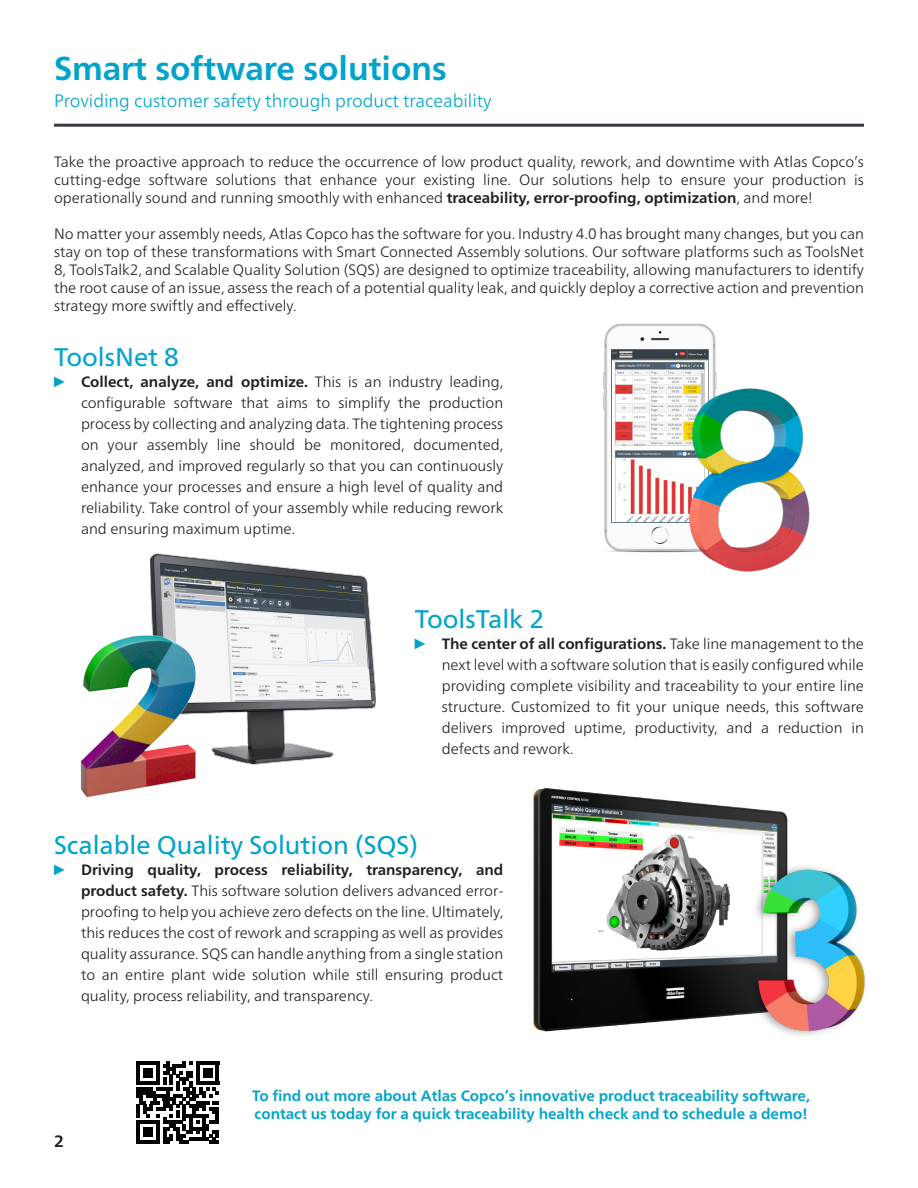
<style>
.page{position:relative;width:918px;height:1188px;background:#fff}
.page>*{position:absolute;margin:0;border:0;box-sizing:border-box;transform-origin:0 0}
.Page_Header_Left_Bla{font:700 33px "Neue Frutiger World";color:#00a4ca}
.Section_Header_Left{font:25.5px "Neue Frutiger World";color:#00a4ca}
.Page_Header_Left_Bla-2{font:300 18px "Neue Frutiger World";color:#00a4ca}
.t1{font:700 16.5px "Neue Frutiger World";color:#231f20}
.Paragraph_Text{font:300 15px/21px "Neue Frutiger World";color:#231f20;text-align:justify}
.Paragraph_Text-2{font:700 15px/18px "Neue Frutiger World";color:#00a4ca}
.s1{font-weight:700}
.s2{font-family:"Arial Narrow";font-weight:400;color:#00a4ca}
</style>
<div class="page">
<hr style="left:54px;top:124px;width:810px;height:3px;background:#353b40">
<img style="left:151px;top:553px;width:225px;height:212px">
<img style="left:80px;top:630px;width:123px;height:167px">
<img style="left:603px;top:323px;width:114px;height:230px">
<img style="left:685px;top:385px;width:125px;height:187px">
<img style="left:533px;top:789px;width:332px;height:247px">
<svg style="left:136px;top:1061px;width:83px;height:83px"></svg>
<hr style="left:136px;top:1141px;width:24px;height:3px;background:#000">
<div style="left:143px;top:1127px;width:10px;height:10px;background:#000"></div>
<p class="Page_Header_Left_Bla" style="left:54px;top:39px;width:394px">Smart software solutions</p>
<p class="Page_Header_Left_Bla-2" style="left:54px;top:87px;width:439px">Providing customer safety through product traceability</p>
<p class="Paragraph_Text" style="left:54px;top:153px;width:812px;line-height:18px">Take the proactive approach to reduce the occurrence of low product quality, rework, and downtime with Atlas Copco’s cutting-edge software solutions that enhance your existing line. Our solutions help to ensure your production is operationally sound and running smoothly with enhanced <span class="s1">traceability, error-proofing, optimization</span>, and more!</p>
<p class="Paragraph_Text" style="left:54px;top:225px;width:812px;line-height:18px">No matter your assembly needs, Atlas Copco has the software for you. Industry 4.0 has brought many changes, but you can stay on top of these transformations with Smart Connected Assembly solutions. Our software platforms such as ToolsNet 8, ToolsTalk2, and Scalable Quality Solution (SQS) are designed to optimize traceability, allowing manufacturers to identify the root cause of an issue, assess the reach of a potential quality leak, and quickly deploy a corrective action and prevention strategy more swiftly and effectively.</p>
<p class="Section_Header_Left" style="left:54px;top:337px;width:126px">ToolsNet 8</p>
<p class="Paragraph_Text" style="left:81px;top:371px;width:424px;text-indent:-27px"><span class="s2">►</span> <span class="s1">Collect, analyze, and optimize.</span> This is an industry leading, configurable software that aims to simplify the production process by collecting and analyzing data. The tightening process on your assembly line should be monitored, documented, analyzed, and improved regularly so that you can continuously enhance your processes and ensure a high level of quality and reliability. Take control of your assembly while reducing rework and ensuring maximum uptime.</p>
<p class="Section_Header_Left" style="left:415px;top:599px;width:131px">ToolsTalk 2</p>
<p class="Paragraph_Text" style="left:442px;top:634px;width:424px;text-indent:-27px"><span class="s2">►</span> <span class="s1">The center of all configurations.</span> Take line management to the next level with a software solution that is easily configured while providing complete visibility and traceability to your entire line structure. Customized to fit your unique needs, this software delivers improved uptime, productivity, and a reduction in defects and rework.</p>
<p class="Section_Header_Left" style="left:54px;top:825px;width:366px">Scalable Quality Solution (SQS)</p>
<p class="Paragraph_Text" style="left:81px;top:860px;width:424px;text-indent:-27px"><span class="s2">►</span> <span class="s1">Driving quality, process reliability, transparency, and product safety.</span> This software solution delivers advanced error&shy;proofing to help you achieve zero defects on the line. Ultimately, this reduces the cost of rework and scrapping as well as provides quality assurance. SQS can handle anything from a single station to an entire plant wide solution while still ensuring product quality, process reliability, and transparency.</p>
<p class="t1" style="left:54px;top:1127px;width:11px">2</p>
<p class="Paragraph_Text-2" style="left:252px;top:1087px;width:559px">To find out more about Atlas Copco’s innovative product traceability software, contact us today for a quick traceability health check and to schedule a demo!</p>
</div>
